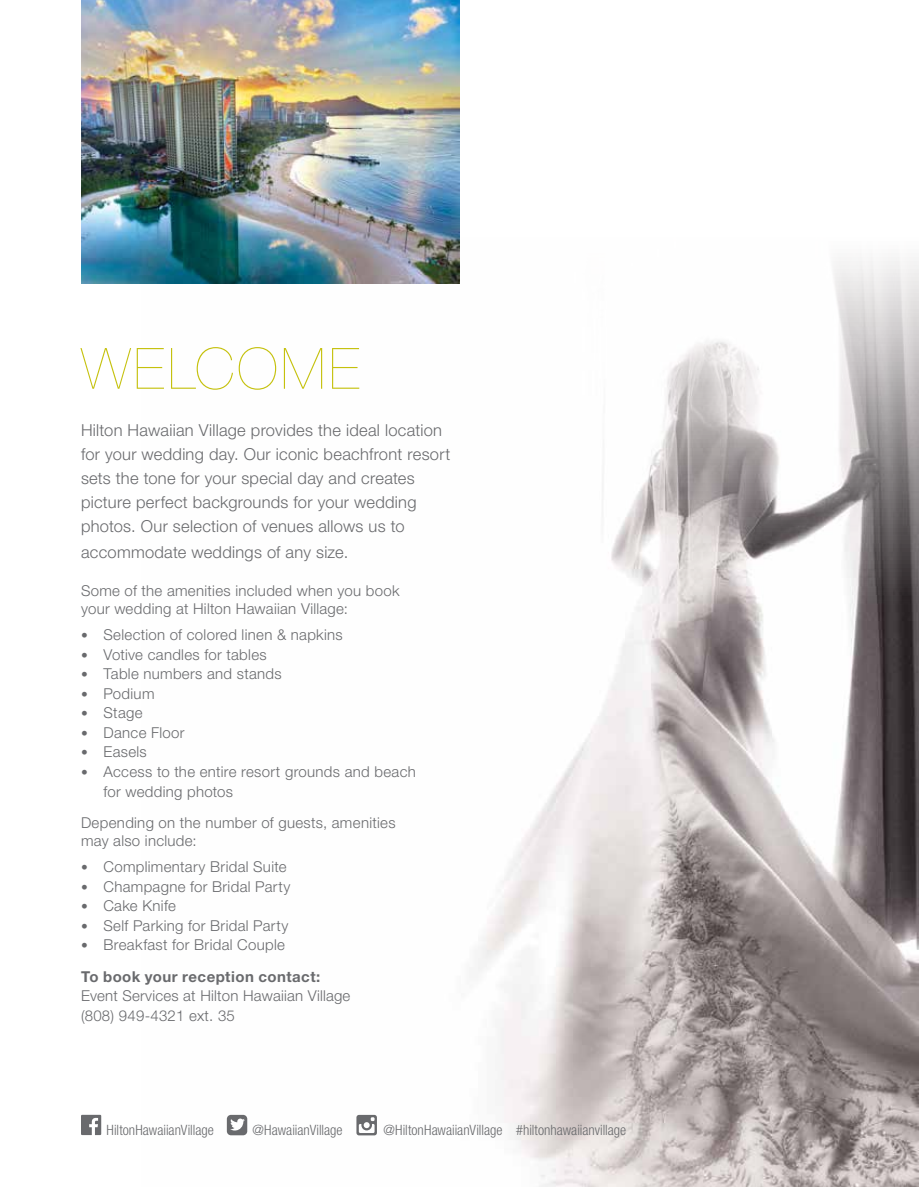
<style>
.page{position:relative;width:919px;height:1187px;background:#fff}
.page>*{position:absolute;margin:0;border:0;box-sizing:border-box;transform-origin:0 0}
.t1{font:200 57px "Helvetica Neue LT Std";letter-spacing:.05em;color:#c5c10c}
.t2{font:300 16.5px/24px "Helvetica Neue LT Std";letter-spacing:.015em;color:#696a6d}
.t3{font:300 15px/18px "Helvetica Neue LT Std";letter-spacing:.02em;color:#696a6d}
.t4{font:700 15px/31.5px "Helvetica Neue LT Std";letter-spacing:.025em;color:#696a6d}
.t5{font:300 condensed 14.25px "Helvetica Neue LT Std";color:#696a6d}
.s1{font-size:13.5px}
.s2{font-weight:300;font-size:13.5px}
.s3{font-weight:300}
</style>
<div class="page">
<img style="left:226px;top:172px;width:692px;height:1014px">
<svg style="left:81px;top:1114px;width:20px;height:20px"></svg>
<svg style="left:227px;top:1114px;width:20px;height:20px"></svg>
<svg style="left:356px;top:1114px;width:21px;height:20px"></svg>
<img style="left:81px;top:0;width:378px;height:284px">
<h1 class="t1" style="left:81px;top:335px;width:280px">WELCOME</h1>
<p class="t2" style="left:81px;top:418px;width:371px">Hilton Hawaiian Village provides the ideal location for your wedding day. Our iconic beachfront resort sets the tone for your special day and creates picture perfect backgrounds for your wedding photos. Our selection of venues allows us to</p>
<p class="t2" style="left:81px;top:539px;width:269px">accommodate weddings of any size.</p>
<p class="t3" style="left:81px;top:581px;width:320px">Some of the amenities included when you book your wedding at Hilton Hawaiian Village:</p>
<p class="t3" style="left:81px;top:625px;width:263px"><span class="s1">•</span> Selection of colored linen &amp; napkins</p>
<p class="t3" style="left:81px;top:645px;width:187px"><span class="s1">•</span> Votive candles for tables</p>
<p class="t3" style="left:81px;top:664px;width:202px"><span class="s1">•</span> Table numbers and stands</p>
<p class="t3" style="left:81px;top:684px;width:75px"><span class="s1">•</span> Podium</p>
<p class="t3" style="left:81px;top:703px;width:63px"><span class="s1">•</span> Stage</p>
<p class="t3" style="left:81px;top:723px;width:105px"><span class="s1">•</span> Dance Floor</p>
<p class="t3" style="left:81px;top:742px;width:67px"><span class="s1">•</span> Easels</p>
<p class="t3" style="left:104px;top:761px;width:314px;line-height:19.5px;text-indent:-22px"><span class="s1">•</span> Access to the entire resort grounds and beach for wedding photos</p>
<p class="t3" style="left:81px;top:813px;width:316px">Depending on the number of guests, amenities may also include:</p>
<p class="t3" style="left:81px;top:857px;width:207px"><span class="s1">•</span> Complimentary Bridal Suite</p>
<p class="t3" style="left:81px;top:876px;width:211px"><span class="s1">•</span> Champagne for Bridal Party</p>
<p class="t3" style="left:81px;top:896px;width:96px"><span class="s1">•</span> Cake Knife</p>
<p class="t3" style="left:81px;top:915px;width:209px"><span class="s1">•</span> Self Parking for Bridal Party</p>
<p class="t4" style="left:81px;top:928px;width:241px"><span class="s2">•</span> <span class="s3">Breakfast for Bridal Couple<br></span>To book your reception contact:</p>
<p class="t3" style="left:81px;top:985px;width:271px;line-height:19.5px">Event Services at Hilton Hawaiian Village (808) 949-4321 ext. 35</p>
<p class="t5" style="left:107px;top:1121px;width:109px">HiltonHawaiianVillage</p>
<p class="t5" style="left:253px;top:1121px;width:92px">@HawaiianVillage</p>
<p class="t5" style="left:384px;top:1121px;width:244px">@HiltonHawaiianVillage #hiltonhawaiianvillage</p>
</div>
